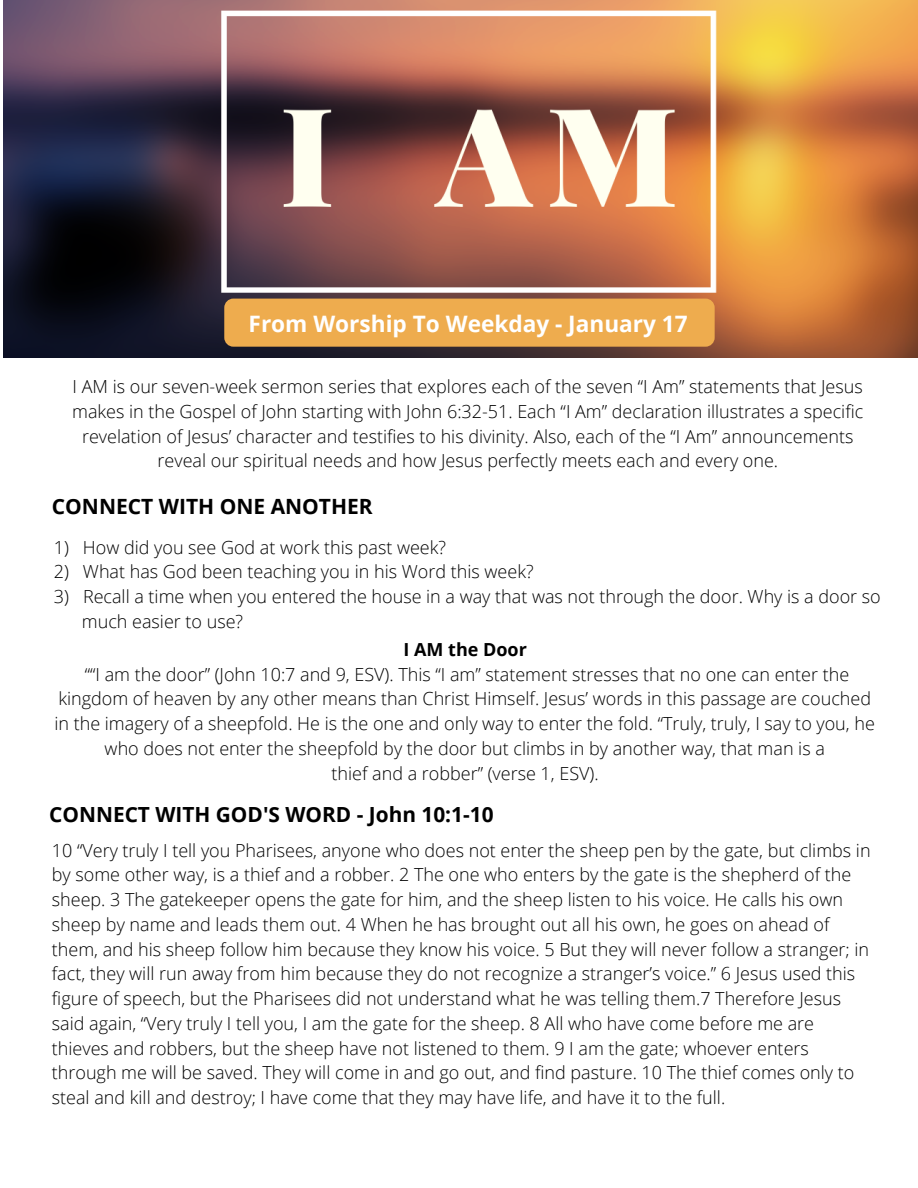
<style>
.page{position:relative;width:918px;height:1188px;background:#fff}
.page>*{position:absolute;margin:0;border:0;box-sizing:border-box;transform-origin:0 0}
.t1{font:700 22.65px "Open Sans";color:#fff}
.t2{font:700 21px "Open Sans";color:#000}
.t3{font:700 20.85px "Open Sans";color:#000}
.t4{font:300 18px/24.8px "Open Sans";color:#000;text-align:center}
.t5{font:700 18px "Open Sans";color:#000}
</style>
<div class="page">
<img style="left:3px;top:0;width:915px;height:357px">
<div style="left:224px;top:299px;width:491px;height:48px;background:#eeac4e;border-radius:9px"></div>
<p class="t1" style="left:249px;top:308px;width:441px">From Worship To Weekday - January 17</p>
<p class="t4" style="left:72px;top:374px;width:793px">I AM is our seven-week sermon series that explores each of the seven “I Am” statements that Jesus makes in the Gospel of John starting with John 6:32-51. Each “I Am” declaration illustrates a specific revelation of Jesus’ character and testifies to his divinity. Also, each of the “I Am” announcements reveal our spiritual needs and how Jesus perfectly meets each and every one.</p>
<p class="t2" style="left:52px;top:492px;width:322px">CONNECT WITH ONE ANOTHER</p>
<p class="t4" style="left:54px;top:534px;width:394px">1) How did you see God at work this past week?</p>
<p class="t4" style="left:54px;top:559px;width:481px">2) What has God been teaching you in his Word this week?</p>
<p class="t4" style="left:54px;top:584px;width:828px">3) Recall a time when you entered the house in a way that was not through the door. Why is a door so</p>
<p class="t4" style="left:82px;top:609px;width:163px">much easier to use?</p>
<p class="t5" style="left:404px;top:637px;width:125px">I AM the Door</p>
<p class="t4" style="left:54px;top:661px;width:822px">““I am the door” (John 10:7 and 9, ESV). This “I am” statement stresses that no one can enter the kingdom of heaven by any other means than Christ Himself. Jesus’ words in this passage are couched in the imagery of a sheepfold. He is the one and only way to enter the fold. “Truly, truly, I say to you, he who does not enter the sheepfold by the door but climbs in by another way, that man is a</p>
<p class="t4" style="left:332px;top:760px;width:269px">thief and a robber” (verse 1, ESV).</p>
<p class="t3" style="left:49px;top:799px;width:446px">CONNECT WITH GOD'S WORD - John 10:1-10</p>
<p class="t4" style="left:52px;top:837px;width:820px;text-align:left">10 “Very truly I tell you Pharisees, anyone who does not enter the sheep pen by the gate, but climbs in by some other way, is a thief and a robber. 2 The one who enters by the gate is the shepherd of the sheep. 3 The gatekeeper opens the gate for him, and the sheep listen to his voice. He calls his own sheep by name and leads them out. 4 When he has brought out all his own, he goes on ahead of them, and his sheep follow him because they know his voice. 5 But they will never follow a stranger; in fact, they will run away from him because they do not recognize a stranger’s voice.” 6 Jesus used this figure of speech, but the Pharisees did not understand what he was telling them.7 Therefore Jesus said again, “Very truly I tell you, I am the gate for the sheep. 8 All who have come before me are thieves and robbers, but the sheep have not listened to them. 9 I am the gate; whoever enters through me will be saved. They will come in and go out, and find pasture. 10 The thief comes only to steal and kill and destroy; I have come that they may have life, and have it to the full.</p>
</div>
